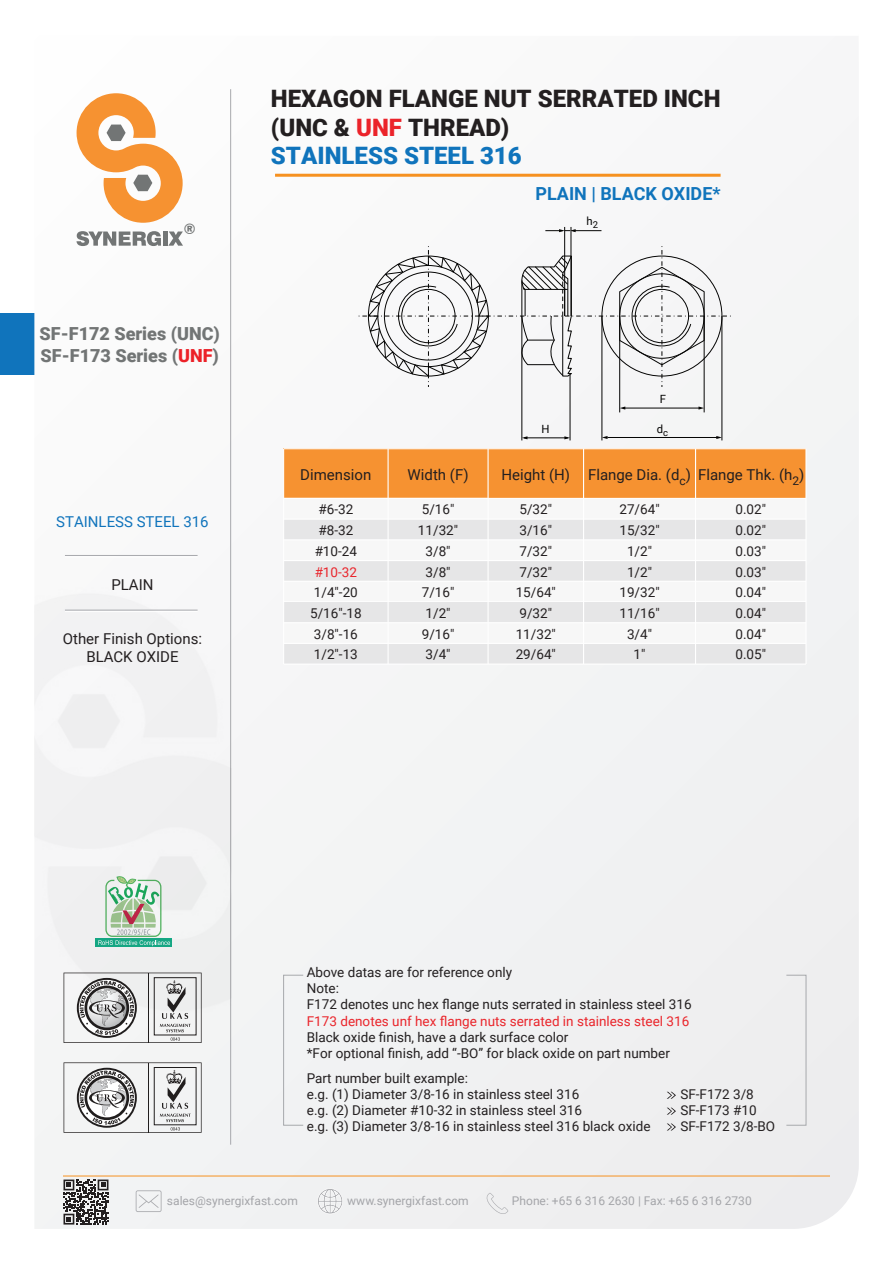
<style>
.page{position:relative;width:893px;height:1263px;background:#fff}
.page>*{position:absolute;margin:0;border:0;box-sizing:border-box;transform-origin:0 0}
.t1{font:900 24px/28.8px "Roboto";color:#231f20}
.t2{font:900 18px/21.6px "Roboto";color:#727575}
.t3{font:700 18px "Roboto";color:#1074bc}
.t4{font:15px/18px "Roboto";color:#231f20;text-align:center}
.t5{font:15px "Roboto";color:#1074bc}
.t6{font:14.25px "Humanist 777 BT Black Italic B";color:#727575}
.t7{font:13.5px/20.7px "Roboto";color:#231f20}
.t8{font:13.5px "Roboto";color:#ea252b}
.t9{font:13.5px "Roboto";color:#e9252c}
.t10{font:12px "Roboto";color:#a4a5a9}
.t11{font:12px "Roboto";color:#231f20}
.t12{font:11.4px "Roboto";color:#050504}
.s1{color:#ec2128}
.s2{color:#eb232a}
.s3{color:#1074bc}
</style>
<div class="page">
<div style="left:0;top:314px;width:231px;height:61px;background:#1074bc"></div>
<div style="left:34px;top:89px;width:825px;height:1140px;background:#f3f4f4"></div>
<hr style="left:63px;top:1175px;width:767px;height:1px;background:#f69120">
<svg style="left:136px;top:1190px;width:26px;height:22px"></svg>
<svg style="left:317px;top:1188px;width:26px;height:26px"></svg>
<svg style="left:487px;top:1193px;width:21px;height:21px"></svg>
<hr style="left:230px;top:89px;width:1px;height:1056px;background:#a8a9ad">
<div style="left:34px;top:556px;width:197px;height:471px;background:#f2f2f3"></div>
<hr style="left:275px;top:174px;width:446px;height:3px;background:#f69120">
<svg style="left:63px;top:1179px;width:45px;height:45px"></svg>
<svg style="left:64px;top:972px;width:138px;height:71px"></svg>
<svg style="left:64px;top:1062px;width:138px;height:71px"></svg>
<svg style="left:667px;top:1092px;width:9px;height:7px"></svg>
<svg style="left:667px;top:1108px;width:9px;height:7px"></svg>
<svg style="left:667px;top:1123px;width:9px;height:7px"></svg>
<hr style="left:65px;top:555px;width:133px;height:1px;background:#a8a9ad">
<hr style="left:65px;top:557px;width:133px;height:1px;background:#fff">
<hr style="left:65px;top:610px;width:133px;height:1px;background:#a8a9ad">
<hr style="left:65px;top:611px;width:133px;height:1px;background:#fff">
<div style="left:284px;top:560px;width:522px;height:21px;background:#e6e6e7"></div>
<div style="left:284px;top:519px;width:522px;height:21px;background:#e6e6e7"></div>
<div style="left:284px;top:540px;width:522px;height:20px;background:#f7f7f7"></div>
<div style="left:284px;top:581px;width:522px;height:21px;background:#f7f7f7"></div>
<div style="left:284px;top:498px;width:522px;height:21px;background:#f7f7f7"></div>
<div style="left:284px;top:448px;width:522px;height:50px;background:#f69231"></div>
<hr style="left:284px;top:498px;width:522px;height:1px;background:#fff">
<hr style="left:284px;top:519px;width:522px;height:1px;background:#fff">
<hr style="left:284px;top:539px;width:522px;height:1px;background:#fff">
<hr style="left:284px;top:560px;width:522px;height:1px;background:#fff">
<hr style="left:284px;top:581px;width:522px;height:1px;background:#fff">
<hr style="left:284px;top:601px;width:522px;height:1px;background:#fff">
<div style="left:284px;top:643px;width:522px;height:21px;background:#e6e6e7"></div>
<div style="left:284px;top:602px;width:522px;height:21px;background:#e6e6e7"></div>
<div style="left:284px;top:623px;width:522px;height:20px;background:#f7f7f7"></div>
<hr style="left:284px;top:622px;width:522px;height:1px;background:#fff">
<hr style="left:284px;top:643px;width:522px;height:1px;background:#fff">
<hr style="left:284px;top:663px;width:522px;height:2px;background:#fff">
<hr style="left:805px;top:449px;width:2px;height:215px;background:#fff">
<hr style="left:283px;top:449px;width:1px;height:215px;background:#fff">
<hr style="left:487px;top:449px;width:2px;height:215px;background:#fff">
<hr style="left:695px;top:449px;width:1px;height:215px;background:#fff">
<hr style="left:387px;top:449px;width:2px;height:215px;background:#fff">
<hr style="left:583px;top:449px;width:1px;height:215px;background:#fff">
<hr style="left:284px;top:448px;width:522px;height:1px;background:#fff">
<div style="left:283px;top:975px;width:21px;height:150px;border:1px solid #a7a9ac"></div>
<div style="left:786px;top:975px;width:20px;height:150px;border:1px solid #a7a9ac"></div>
<hr style="left:571px;top:227px;width:1px;height:89px;background:#050504">
<hr style="left:564px;top:227px;width:1px;height:89px;background:#050504">
<hr style="left:570px;top:375px;width:1px;height:65px;background:#050504">
<hr style="left:521px;top:280px;width:1px;height:160px;background:#050504">
<hr style="left:524px;top:437px;width:44px;height:1px;background:#050504">
<hr style="left:704px;top:316px;width:1px;height:96px;background:#050504">
<hr style="left:619px;top:316px;width:1px;height:96px;background:#050504">
<hr style="left:721px;top:316px;width:1px;height:124px;background:#050504">
<hr style="left:602px;top:316px;width:1px;height:124px;background:#050504">
<svg style="left:522px;top:436px;width:5px;height:3px"></svg>
<svg style="left:564px;top:436px;width:6px;height:3px"></svg>
<hr style="left:623px;top:408px;width:78px;height:1px;background:#050504">
<svg style="left:620px;top:406px;width:5px;height:4px"></svg>
<svg style="left:698px;top:406px;width:6px;height:4px"></svg>
<hr style="left:607px;top:437px;width:110px;height:1px;background:#050504">
<svg style="left:602px;top:436px;width:5px;height:3px"></svg>
<svg style="left:716px;top:436px;width:6px;height:3px"></svg>
<svg style="left:545px;top:229px;width:56px;height:3px"></svg>
<svg style="left:359px;top:246px;width:372px;height:141px"></svg>
<svg style="left:76px;top:231px;width:85px;height:15px"></svg>
<div style="left:163px;top:231px;width:5px;height:15px;background:#727575"></div>
<svg style="left:168px;top:231px;width:15px;height:15px"></svg>
<svg style="left:77px;top:93px;width:106px;height:130px"></svg>
<p class="t6" style="left:184px;top:219px;width:13px">®</p>
<h2 class="t2" style="left:40px;top:322px;width:182px">SF-F172 Series (UNC)<br>SF-F173 Series (<span class="s1">UNF</span>)</h2>
<p class="t5" style="left:56px;top:511px;width:154px">STAINLESS STEEL 316</p>
<p class="t4" style="left:111px;top:575px;width:44px">PLAIN</p>
<p class="t4" style="left:63px;top:629px;width:141px">Other Finish Options:<br>BLACK OXIDE</p>
<h1 class="t1" style="left:271px;top:83px;width:451px">HEXAGON FLANGE NUT SERRATED INCH (UNC &amp; <span class="s2">UNF</span> THREAD)<br><span class="s3">STAINLESS STEEL 316</span></h1>
<h2 class="t3" style="left:535px;top:181px;width:187px">PLAIN | BLACK OXIDE*</h2>
<p class="t12" style="left:587px;top:213px;width:13px">h<sub>2</sub></p>
<p class="t12" style="left:542px;top:421px;width:10px">H</p>
<p class="t12" style="left:660px;top:391px;width:8px">F</p>
<p class="t12" style="left:657px;top:421px;width:13px">d<sub>c</sub></p>
<p class="t4" style="left:300px;top:465px;width:73px">Dimension</p>
<p class="t4" style="left:698px;top:465px;width:108px">Flange Thk. (h<sub>2</sub>)</p>
<p class="t4" style="left:408px;top:465px;width:62px">Width (F)</p>
<p class="t4" style="left:501px;top:465px;width:70px">Height (H)</p>
<p class="t4" style="left:588px;top:465px;width:104px">Flange Dia. (d )</p>
<p class="t11" style="left:679px;top:472px;width:8px">c</p>
<p class="t7" style="left:315px;top:499px;width:44px">#6-32 #8-32 #10-24</p>
<p class="t9" style="left:315px;top:562px;width:44px">#10-32</p>
<p class="t7" style="left:310px;top:582px;width:53px">1/4"-20<br>5/16"-18<br>3/8"-16<br>1/2"-13</p>
<p class="t7" style="left:418px;top:499px;width:42px;text-align:center">5/16"<br>11/32"<br>3/8"<br>3/8"<br>7/16"<br>1/2"<br>9/16"<br>3/4"</p>
<p class="t7" style="left:516px;top:499px;width:42px">5/32"<br>3/16"<br>7/32"<br>7/32"<br>15/64"<br>9/32"<br>11/32"<br>29/64"</p>
<p class="t7" style="left:619px;top:499px;width:42px;text-align:center">27/64"<br>15/32"<br>1/2"<br>1/2"<br>19/32"<br>11/16"<br>3/4"<br>1"</p>
<p class="t7" style="left:735px;top:499px;width:32px;text-align:justify">0.02" 0.02" 0.03" 0.03" 0.04" 0.04" 0.04" 0.05"</p>
<p class="t7" style="left:307px;top:963px;width:386px;line-height:16.4px">Above datas are for reference only<br>Note:<br>F172 denotes unc hex flange nuts serrated in stainless steel 316</p>
<p class="t8" style="left:307px;top:1011px;width:384px">F173 denotes unf hex flange nuts serrated in stainless steel 316</p>
<p class="t7" style="left:307px;top:1028px;width:365px;line-height:16.2px">Black oxide finish, have a dark surface color<br>*For optional finish, add “-BO” for black oxide on part number</p>
<p class="t7" style="left:307px;top:1069px;width:274px;line-height:16.8px">Part number built example:<br>e.g. (1) Diameter 3/8-16 in stainless steel 316</p>
<p class="t7" style="left:680px;top:1084px;width:75px">SF-F172 3/8</p>
<p class="t7" style="left:307px;top:1100px;width:277px">e.g. (2) Diameter #10-32 in stainless steel 316</p>
<p class="t7" style="left:680px;top:1100px;width:78px">SF-F173 #10</p>
<p class="t7" style="left:307px;top:1115px;width:345px">e.g. (3) Diameter 3/8-16 in stainless steel 316 black oxide</p>
<p class="t7" style="left:680px;top:1115px;width:96px">SF-F172 3/8-BO</p>
<p class="t10" style="left:167px;top:1193px;width:132px">sales@synergixfast.com</p>
<p class="t10" style="left:347px;top:1193px;width:123px">www.synergixfast.com</p>
<p class="t10" style="left:512px;top:1193px;width:241px">Phone: +65 6 316 2630 | Fax: +65 6 316 2730</p>
</div>
